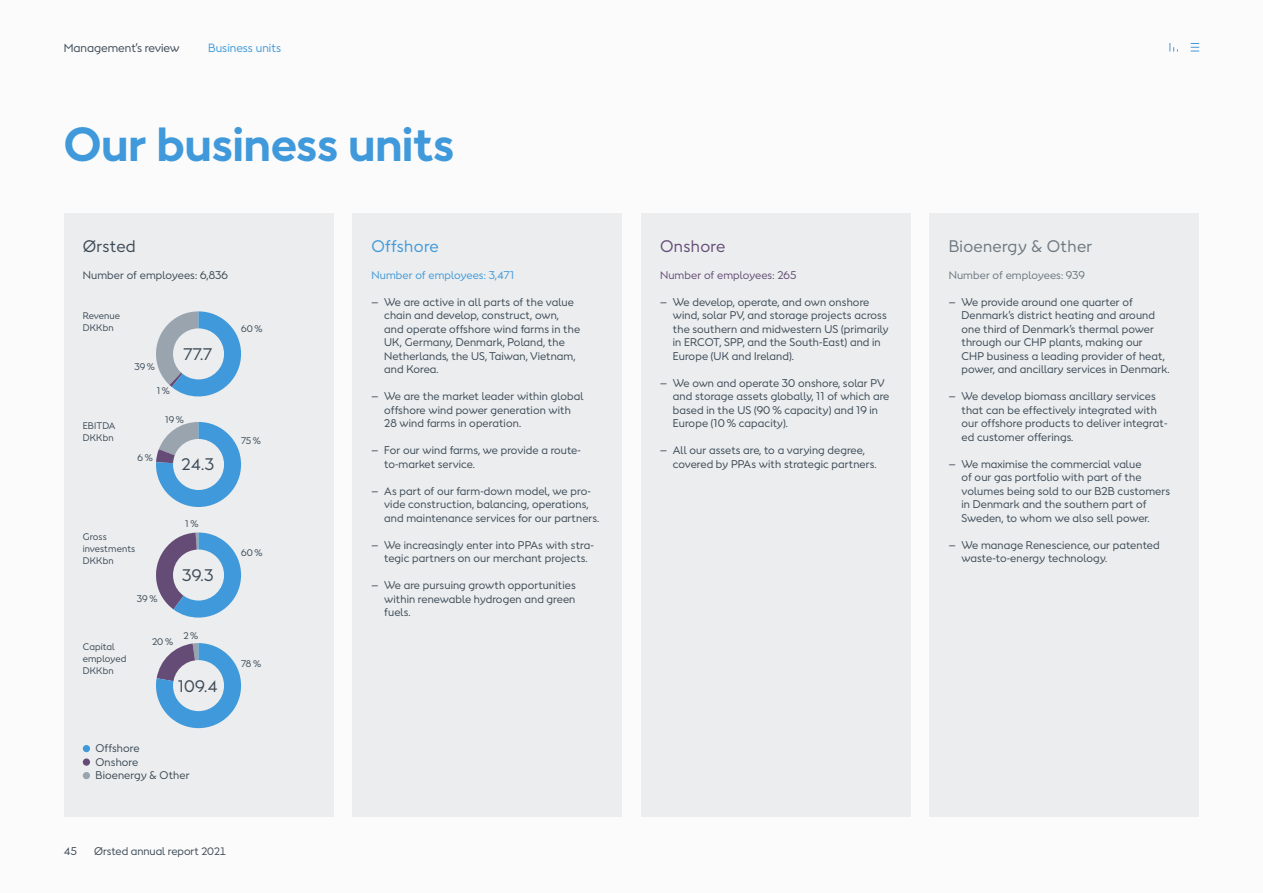
<style>
.page{position:relative;width:1263px;height:893px;background:#fbfbfb}
.page>*{position:absolute;margin:0;border:0;box-sizing:border-box;transform-origin:0 0}
.t1{font:700 45px "Orsted Sans";color:#4099da}
.t2{font:15.75px "Orsted Sans";letter-spacing:.015em;color:#3b4956}
.t3{font:15.75px "Orsted Sans";letter-spacing:.02em;color:#6c7780}
.t4{font:15.75px "Orsted Sans";letter-spacing:.02em;color:#4099da}
.t5{font:15.75px "Orsted Sans";letter-spacing:.02em;color:#644c76}
.t6{font:11.25px "Orsted Sans";color:#3b4956}
.t7{font:11.25px "Orsted Sans";color:#4099da}
.t8{font:10.5px/13.5px "Orsted Sans";letter-spacing:.01em;color:#3b4956}
.t9{font:10.5px "Orsted Sans";letter-spacing:.01em;color:#4099da}
.t10{font:10.5px "Orsted Sans";letter-spacing:.01em;color:#644c76}
.t11{font:10.5px "Orsted Sans";letter-spacing:.01em;color:#6c7780}
.t12{font:9px/12px "Orsted Sans";letter-spacing:.01em;color:#3b4956}
.s1{font-size:10.2px}
</style>
<div class="page">
<div style="left:352px;top:213px;width:270px;height:603px;background:#ebedee"></div>
<div style="left:64px;top:213px;width:269px;height:603px;background:#ebedee"></div>
<div style="left:641px;top:213px;width:269px;height:603px;background:#ebedee"></div>
<div style="left:930px;top:213px;width:269px;height:603px;background:#ebedee"></div>
<svg style="left:156px;top:311px;width:85px;height:85px"></svg>
<svg style="left:156px;top:422px;width:36px;height:36px"></svg>
<svg style="left:156px;top:422px;width:85px;height:85px;background:#5598cd"></svg>
<svg style="left:156px;top:532px;width:85px;height:86px"></svg>
<svg style="left:156px;top:643px;width:85px;height:85px"></svg>
<div style="left:83px;top:745px;width:7px;height:7px;background:#4099da;border-radius:50%"></div>
<div style="left:83px;top:758px;width:7px;height:8px;background:#644c76;border-radius:50%"></div>
<div style="left:83px;top:772px;width:7px;height:7px;background:#99a4ae;border-radius:50%"></div>
<div style="left:173px;top:328px;width:51px;height:51px;background:#ebedee;border-radius:50%"></div>
<div style="left:173px;top:549px;width:51px;height:52px;background:#ebedee;border-radius:50%"></div>
<div style="left:173px;top:660px;width:51px;height:51px;background:#ebedee;border-radius:50%"></div>
<div style="left:173px;top:439px;width:51px;height:51px;background:#ebedee;border-radius:50%"></div>
<svg style="left:1191px;top:43px;width:8px;height:9px"></svg>
<svg style="left:1169px;top:43px;width:9px;height:9px"></svg>
<p class="t6" style="left:64px;top:40px;width:117px">Management’s review</p>
<p class="t7" style="left:208px;top:40px;width:75px">Business units</p>
<h1 class="t1" style="left:64px;top:114px;width:392px">Our business units</h1>
<h2 class="t2" style="left:83px;top:235px;width:54px">Ørsted</h2>
<p class="t8" style="left:83px;top:268px;width:147px">Number of employees: 6,836</p>
<p class="t12" style="left:83px;top:309px;width:39px">Revenue<br>DKKbn</p>
<p class="t12" style="left:83px;top:420px;width:34px">EBITDA<br>DKKbn</p>
<p class="t12" style="left:134px;top:361px;width:22px">39%</p>
<h2 class="t2" style="left:183px;top:344px;width:30px">77.7</h2>
<p class="t12" style="left:157px;top:385px;width:15px">1%</p>
<p class="t12" style="left:165px;top:413px;width:20px">19%</p>
<p class="t12" style="left:137px;top:452px;width:17px">6%</p>
<h2 class="t2" style="left:182px;top:454px;width:34px">24.3</h2>
<p class="t12" style="left:241px;top:322px;width:23px">60%</p>
<p class="t12" style="left:241px;top:435px;width:21px">75 %</p>
<p class="t12" style="left:83px;top:530px;width:54px">Gross investments<br>DKKbn</p>
<p class="t12" style="left:83px;top:641px;width:45px">Capital employed<br>DKKbn</p>
<p class="t12" style="left:137px;top:592px;width:22px">39%</p>
<p class="t12" style="left:152px;top:636px;width:22px">20%</p>
<p class="t12" style="left:185px;top:517px;width:15px">1%</p>
<h2 class="t2" style="left:182px;top:565px;width:33px">39.3</h2>
<p class="t12" style="left:183px;top:630px;width:16px">2%</p>
<h2 class="t2" style="left:178px;top:675px;width:41px">109.4</h2>
<p class="t12" style="left:241px;top:547px;width:23px">60%</p>
<p class="t12" style="left:241px;top:658px;width:21px">78 %</p>
<p class="t8" style="left:95px;top:741px;width:96px">Offshore<br>Onshore<br>Bioenergy &amp; Other</p>
<p class="t8" style="left:64px;top:844px;width:15px">45</p>
<p class="t8" style="left:94px;top:844px;width:134px">Ørsted annual report <span class="s1">2021</span></p>
<h2 class="t4" style="left:371px;top:235px;width:69px">Offshore</h2>
<p class="t9" style="left:371px;top:268px;width:144px">Number of employees: 3,471</p>
<p class="t8" style="left:384px;top:295px;width:197px;text-indent:-13px">– We are active in all parts of the value chain and develop, construct, own, and operate offshore wind farms in the<br>UK, Germany, Denmark, Poland, the<br>Netherlands, the US, Taiwan, Vietnam, and Korea.</p>
<p class="t8" style="left:384px;top:389px;width:201px;text-indent:-13px">– We are the market leader within global offshore wind power generation with<br>28 wind farms in operation.</p>
<p class="t8" style="left:384px;top:443px;width:198px;text-indent:-13px">– For our wind farms, we provide a route&shy;to-market service.</p>
<p class="t8" style="left:384px;top:484px;width:217px;text-indent:-13px">– As part of our farm-down model, we pro&shy;vide construction, balancing, operations, and maintenance services for our partners.</p>
<p class="t8" style="left:384px;top:538px;width:211px;text-indent:-13px">– We increasingly enter into PPAs with stra&shy;tegic partners on our merchant projects.</p>
<p class="t8" style="left:384px;top:578px;width:193px;text-align:justify;text-indent:-13px">– We are pursuing growth opportunities within renewable hydrogen and green fuels.</p>
<h2 class="t5" style="left:660px;top:235px;width:67px">Onshore</h2>
<p class="t10" style="left:660px;top:268px;width:138px">Number of employees: 265</p>
<p class="t8" style="left:673px;top:295px;width:217px;text-indent:-13px">– We develop, operate, and own onshore wind, solar PV, and storage projects across the southern and midwestern US (primarily in ERCOT, SPP, and the South-East) and in Europe (UK and Ireland).</p>
<p class="t8" style="left:673px;top:376px;width:218px;text-indent:-13px">– We own and operate 30 onshore, solar PV and storage assets globally, 11 of which are based in the US (90 % capacity) and 19 in Europe (10 % capacity).</p>
<p class="t8" style="left:673px;top:443px;width:205px;text-indent:-13px">– All our assets are, to a varying degree, covered by PPAs with strategic partners.</p>
<h2 class="t3" style="left:949px;top:235px;width:145px">Bioenergy &amp; Other</h2>
<p class="t11" style="left:949px;top:268px;width:138px">Number of employees: 939</p>
<p class="t8" style="left:961px;top:295px;width:210px;text-indent:-13px">– We provide around one quarter of Denmark’s district heating and around one third of Denmark’s thermal power through our CHP plants, making our<br>CHP business a leading provider of heat, power, and ancillary services in Denmark.</p>
<p class="t8" style="left:961px;top:389px;width:207px;text-indent:-13px">– We develop biomass ancillary services that can be effectively integrated with our offshore products to deliver integrat&shy;ed customer offerings.</p>
<p class="t8" style="left:961px;top:457px;width:210px;text-indent:-13px">– We maximise the commercial value<br>of our gas portfolio with part of the volumes being sold to our B2B customers in Denmark and the southern part of Sweden, to whom we also sell power.</p>
<p class="t8" style="left:961px;top:538px;width:200px;text-indent:-13px">– We manage Renescience, our patented waste-to-energy technology.</p>
</div>
